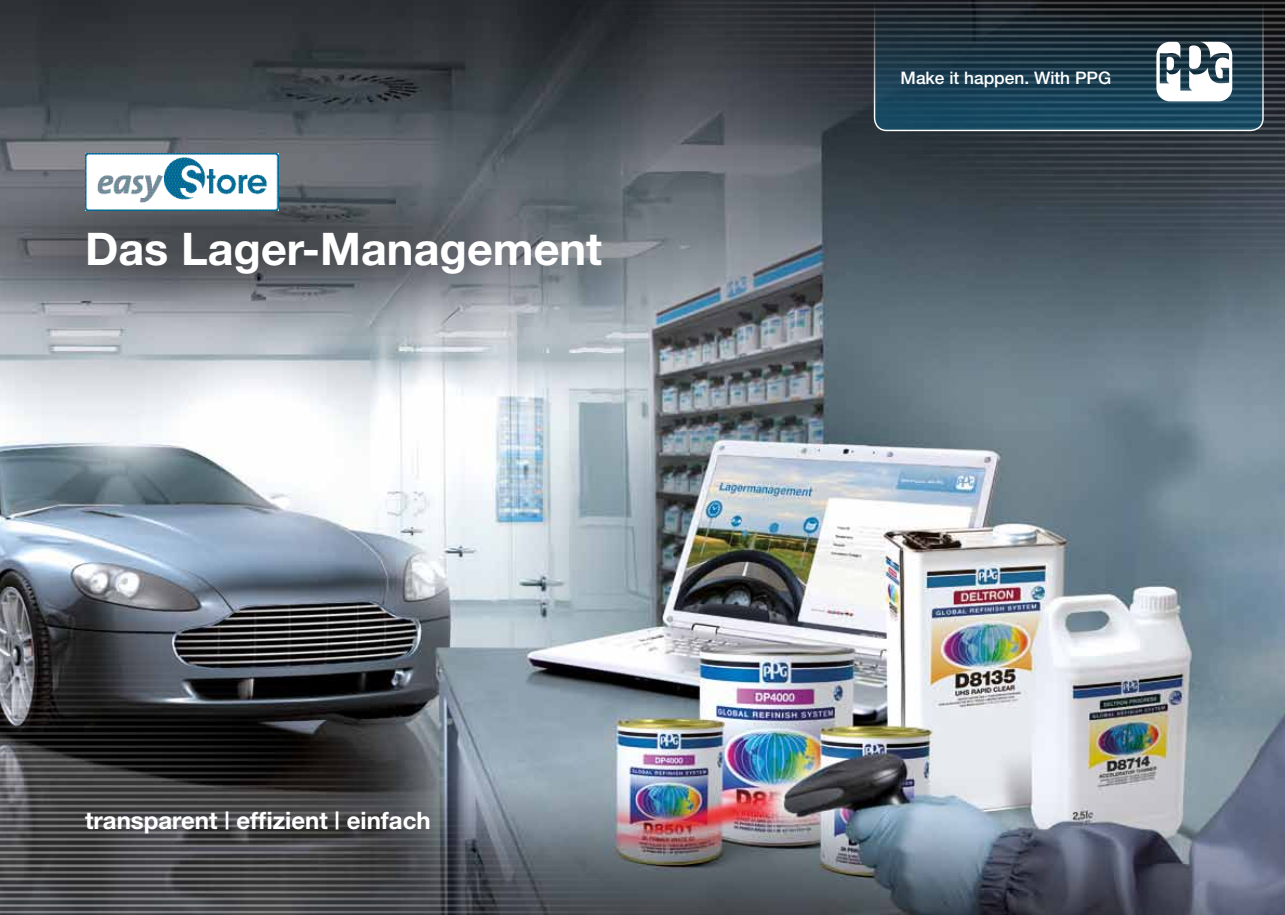
<style>
.page{position:relative;width:1285px;height:915px;background:#fff}
.page>*{position:absolute;margin:0;border:0;box-sizing:border-box;transform-origin:0 0}
.t1{font:700 45px "Helvetica Neue";color:#fff}
.t2{font:700 24px "Helvetica Neue";color:#fff}
.t3{font:500 17.25px "Helvetica Neue";color:#fff}
</style>
<div class="page">
<img style="left:0;top:0;width:1284px;height:914px">
<img style="left:85px;top:153px;width:193px;height:57px">
<img style="left:494px;top:0;width:790px;height:292px">
<img style="left:0;top:622px;width:790px;height:292px">
<svg style="left:872px;top:0;width:392px;height:132px;background:#223d4b"></svg>
<svg style="left:1156px;top:42px;width:75px;height:59px"></svg>
<h1 class="t1" style="left:85px;top:221px;width:518px">Das Lager-Management</h1>
<p class="t2" style="left:85px;top:805px;width:347px">transparent | effizient | einfach</p>
<p class="t3" style="left:900px;top:67px;width:212px">Make it happen. With PPG</p>
</div>
